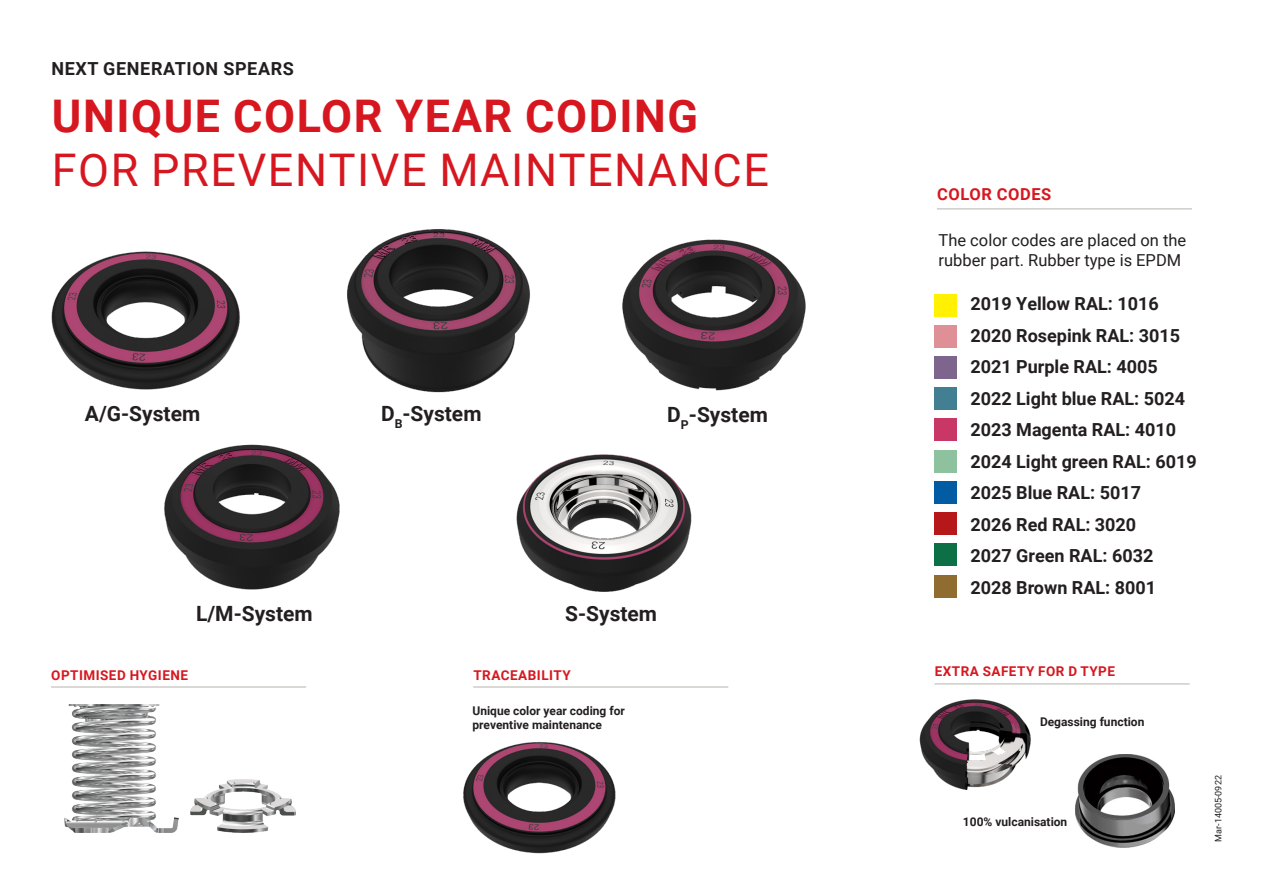
<style>
.page{position:relative;width:1263px;height:893px;background:#fff}
.page>*{position:absolute;margin:0;border:0;box-sizing:border-box;transform-origin:0 0}
.t1{font:45px "Roboto";letter-spacing:.035em;color:#d7171f}
.t2{font:700 45px "Roboto";letter-spacing:.035em;color:#d7171f}
.t3{font:700 21px "Roboto";color:#231f20}
.Top_overskrift{font:700 18px "Roboto";color:#231f20}
.Top_overskrift-2{font:700 18px "Roboto";letter-spacing:.035em;color:#231f20}
.t4{font:16.5px/19.8px "Roboto";color:#231f20}
.Underoverskrift_rød{font:700 16.5px "Roboto";letter-spacing:.035em;color:#d7171f}
.Underoverskrift_rød-2{font:700 13.5px "Roboto";letter-spacing:.035em;color:#d7171f}
.t5{font:700 12px "Roboto";color:#231f20}
.Overskrift{font:9px "Roboto";color:#231f20}
</style>
<div class="page">
<img style="left:463px;top:742px;width:153px;height:112px">
<img style="left:516px;top:454px;width:176px;height:138px">
<img style="left:51px;top:251px;width:189px;height:139px">
<img style="left:347px;top:229px;width:183px;height:164px">
<img style="left:622px;top:239px;width:184px;height:152px">
<img style="left:164px;top:444px;width:176px;height:146px">
<hr style="left:51px;top:686px;width:255px;height:2px;background:#cecdc9">
<hr style="left:473px;top:686px;width:255px;height:2px;background:#cecdc9">
<hr style="left:934px;top:683px;width:255px;height:2px;background:#cecdc9">
<hr style="left:937px;top:208px;width:255px;height:2px;background:#cecdc9">
<div style="left:935px;top:544px;width:22px;height:22px;background:#0c6f46"></div>
<div style="left:935px;top:513px;width:22px;height:22px;background:#b6181a"></div>
<div style="left:935px;top:482px;width:22px;height:22px;background:#015ca3"></div>
<div style="left:935px;top:450px;width:22px;height:23px;background:#8ec19e"></div>
<div style="left:935px;top:419px;width:22px;height:22px;background:#c93766"></div>
<div style="left:935px;top:388px;width:22px;height:22px;background:#437f93"></div>
<div style="left:935px;top:356px;width:22px;height:23px;background:#7e658d"></div>
<div style="left:935px;top:325px;width:22px;height:22px;background:#de9096"></div>
<div style="left:935px;top:294px;width:22px;height:22px;background:#fff101"></div>
<div style="left:935px;top:575px;width:22px;height:22px;background:#916c31"></div>
<img style="left:65px;top:705px;width:113px;height:127px">
<img style="left:190px;top:779px;width:106px;height:53px">
<img style="left:1075px;top:754px;width:99px;height:94px">
<img style="left:919px;top:683px;width:155px;height:107px">
<p class="Top_overskrift-2" style="left:51px;top:56px;width:244px">NEXT GENERATION SPEARS</p>
<p class="t2" style="left:52px;top:84px;width:648px">UNIQUE COLOR YEAR CODING</p>
<p class="t1" style="left:52px;top:138px;width:719px">FOR PREVENTIVE MAINTENANCE</p>
<p class="t3" style="left:85px;top:398px;width:117px">A/G-System</p>
<p class="t3" style="left:381px;top:399px;width:102px">D<sub>B</sub>-System</p>
<p class="t3" style="left:667px;top:400px;width:102px">D<sub>P</sub>-System</p>
<p class="t3" style="left:196px;top:599px;width:118px">L/M-System</p>
<p class="t3" style="left:565px;top:599px;width:93px">S-System</p>
<p class="Underoverskrift_rød" style="left:937px;top:183px;width:116px">COLOR CODES</p>
<p class="t4" style="left:938px;top:230px;width:249px">The color codes are placed on the rubber part. Rubber type is EPDM</p>
<p class="Top_overskrift" style="left:970px;top:291px;width:190px">2019 Yellow RAL: 1016</p>
<p class="Top_overskrift" style="left:970px;top:323px;width:211px">2020 Rosepink RAL: 3015</p>
<p class="Top_overskrift" style="left:970px;top:354px;width:189px">2021 Purple RAL: 4005</p>
<p class="Top_overskrift" style="left:970px;top:386px;width:216px">2022 Light blue RAL: 5024</p>
<p class="Top_overskrift" style="left:970px;top:417px;width:207px">2023 Magenta RAL: 4010</p>
<p class="Top_overskrift" style="left:970px;top:449px;width:228px">2024 Light green RAL: 6019</p>
<p class="Top_overskrift" style="left:970px;top:480px;width:172px">2025 Blue RAL: 5017</p>
<p class="Top_overskrift" style="left:970px;top:512px;width:167px">2026 Red RAL: 3020</p>
<p class="Top_overskrift" style="left:970px;top:543px;width:184px">2027 Green RAL: 6032</p>
<p class="Top_overskrift" style="left:970px;top:575px;width:187px">2028 Brown RAL: 8001</p>
<p class="Underoverskrift_rød-2" style="left:51px;top:665px;width:138px">OPTIMISED HYGIENE</p>
<p class="Underoverskrift_rød-2" style="left:473px;top:665px;width:99px">TRACEABILITY</p>
<p class="Underoverskrift_rød-2" style="left:935px;top:662px;width:182px">EXTRA SAFETY FOR D TYPE</p>
<p class="t5" style="left:472px;top:702px;width:154px">Unique color year coding for</p>
<p class="t5" style="left:472px;top:716px;width:131px">preventive maintenance</p>
<p class="t5" style="left:1040px;top:713px;width:106px">Degassing function</p>
<p class="t5" style="left:963px;top:813px;width:106px">100% vulcanisation</p>
<p class="Overskrift" style="left:1212px;top:842px;width:68px;rotate:-90deg">Mar-14005-0922</p>
</div>
